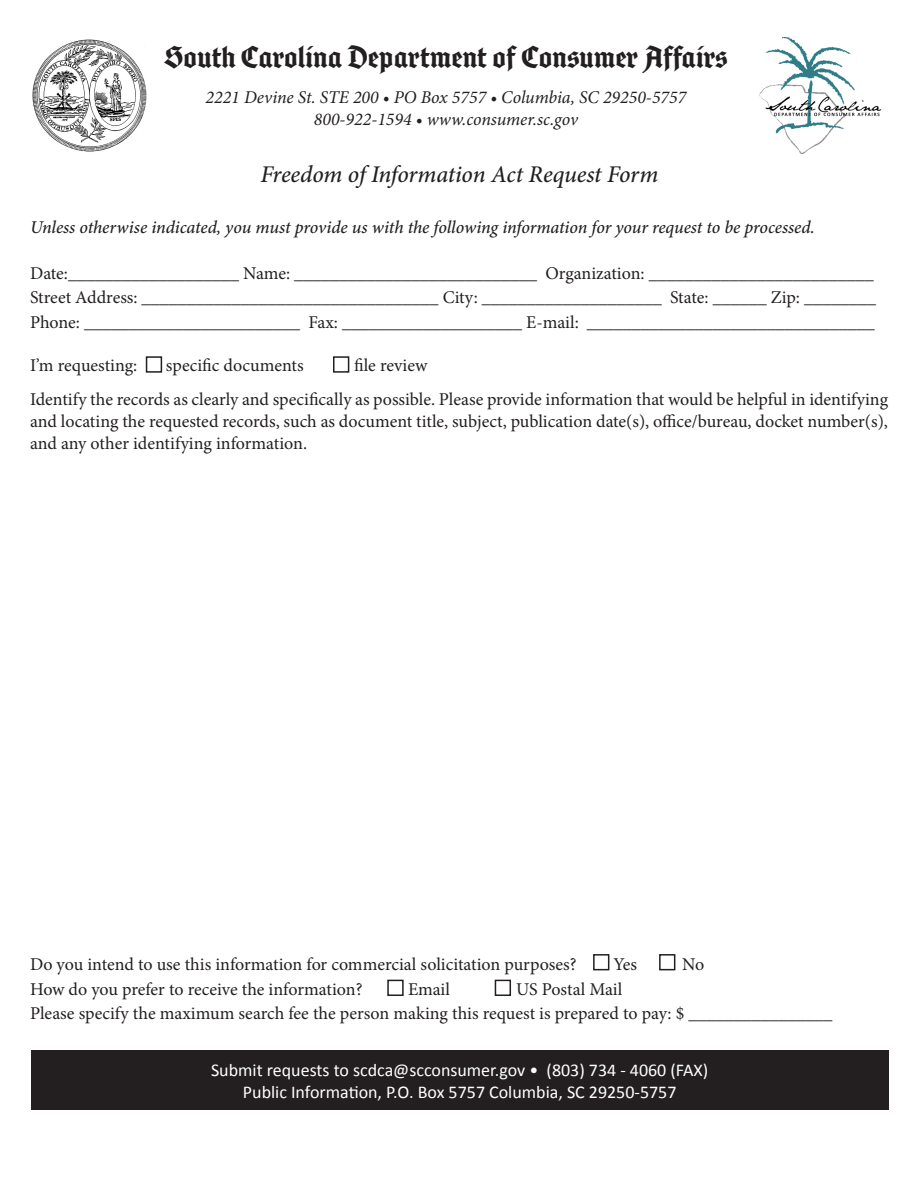
<style>
.page{position:relative;width:918px;height:1188px;background:#fff}
.page>*{position:absolute;margin:0;border:0;box-sizing:border-box;transform-origin:0 0}
.t1{font:33px "Cabazon";color:#231f20}
.t2{font:italic 500 24px "Minion Pro";letter-spacing:-.01em;color:#231f20}
.t3{font:18px/21.6px "Minion Pro";color:#231f20;text-align:justify}
.t4{font:18px "Calibri";color:#fff}
.t5{font:italic 500 18px "Minion Pro";letter-spacing:-.01em;color:#231f20}
.t6{font:italic 18px "Minion Pro";color:#231f20}
</style>
<div class="page">
<img style="left:759px;top:38px;width:123px;height:117px">
<img style="left:32px;top:39px;width:115px;height:113px">
<div style="left:146px;top:356px;width:16px;height:17px;border:2px solid #231f20"></div>
<div style="left:333px;top:356px;width:16px;height:17px;border:2px solid #231f20"></div>
<div style="left:387px;top:980px;width:17px;height:16px;border:2px solid #231f20"></div>
<div style="left:495px;top:980px;width:16px;height:16px;border:2px solid #231f20"></div>
<div style="left:593px;top:954px;width:16px;height:16px;border:2px solid #231f20"></div>
<div style="left:659px;top:954px;width:16px;height:16px;border:2px solid #231f20"></div>
<div style="left:31px;top:1051px;width:858px;height:59px;background:#231f20"></div>
<p class="t1" style="left:164px;top:40px;width:565px">South Carolina Department of Consumer Affairs</p>
<p class="t6" style="left:206px;top:85px;width:482px">2221 Devine St. STE 200 • PO Box 5757 • Columbia, SC 29250-5757</p>
<p class="t6" style="left:314px;top:107px;width:266px">800-922-1594 • www.consumer.sc.gov</p>
<p class="t2" style="left:260px;top:158px;width:399px">Freedom of Information Act Request Form</p>
<p class="t5" style="left:30px;top:215px;width:786px">Unless otherwise indicated, you must provide us with the following information for your request to be processed.</p>
<p class="t3" style="left:30px;top:262px;width:845px">Date:___________________ Name: ___________________________ Organization: _________________________</p>
<p class="t3" style="left:30px;top:287px;width:848px">Street Address: _________________________________ City: ____________________ State: ______ Zip: ________</p>
<p class="t3" style="left:30px;top:312px;width:846px">Phone: ________________________ Fax: ____________________ E-mail: ________________________________</p>
<p class="t3" style="left:30px;top:355px;width:109px">I’m requesting:</p>
<p class="t3" style="left:166px;top:355px;width:139px">specific documents</p>
<p class="t3" style="left:354px;top:355px;width:75px">file review</p>
<p class="t3" style="left:30px;top:389px;width:860px">Identify the records as clearly and specifically as possible. Please provide information that would be helpful in identifying and locating the requested records, such as document title, subject, publication date(s), office/bureau, docket number(s), and any other identifying information.</p>
<p class="t3" style="left:30px;top:954px;width:548px">Do you intend to use this information for commercial solicitation purposes?</p>
<p class="t3" style="left:613px;top:954px;width:25px">Yes</p>
<p class="t3" style="left:682px;top:954px;width:24px">No</p>
<p class="t3" style="left:30px;top:978px;width:334px">How do you prefer to receive the information?</p>
<p class="t3" style="left:408px;top:978px;width:44px">Email</p>
<p class="t3" style="left:516px;top:978px;width:108px">US Postal Mail</p>
<p class="t3" style="left:30px;top:1003px;width:804px">Please specify the maximum search fee the person making this request is prepared to pay: $ ________________</p>
<p class="t4" style="left:211px;top:1059px;width:499px">Submit requests to scdca@scconsumer.gov • (803) 734 - 4060 (FAX)</p>
<p class="t4" style="left:243px;top:1080px;width:435px">Public Information, P.O. Box 5757 Columbia, SC 29250-5757</p>
</div>
